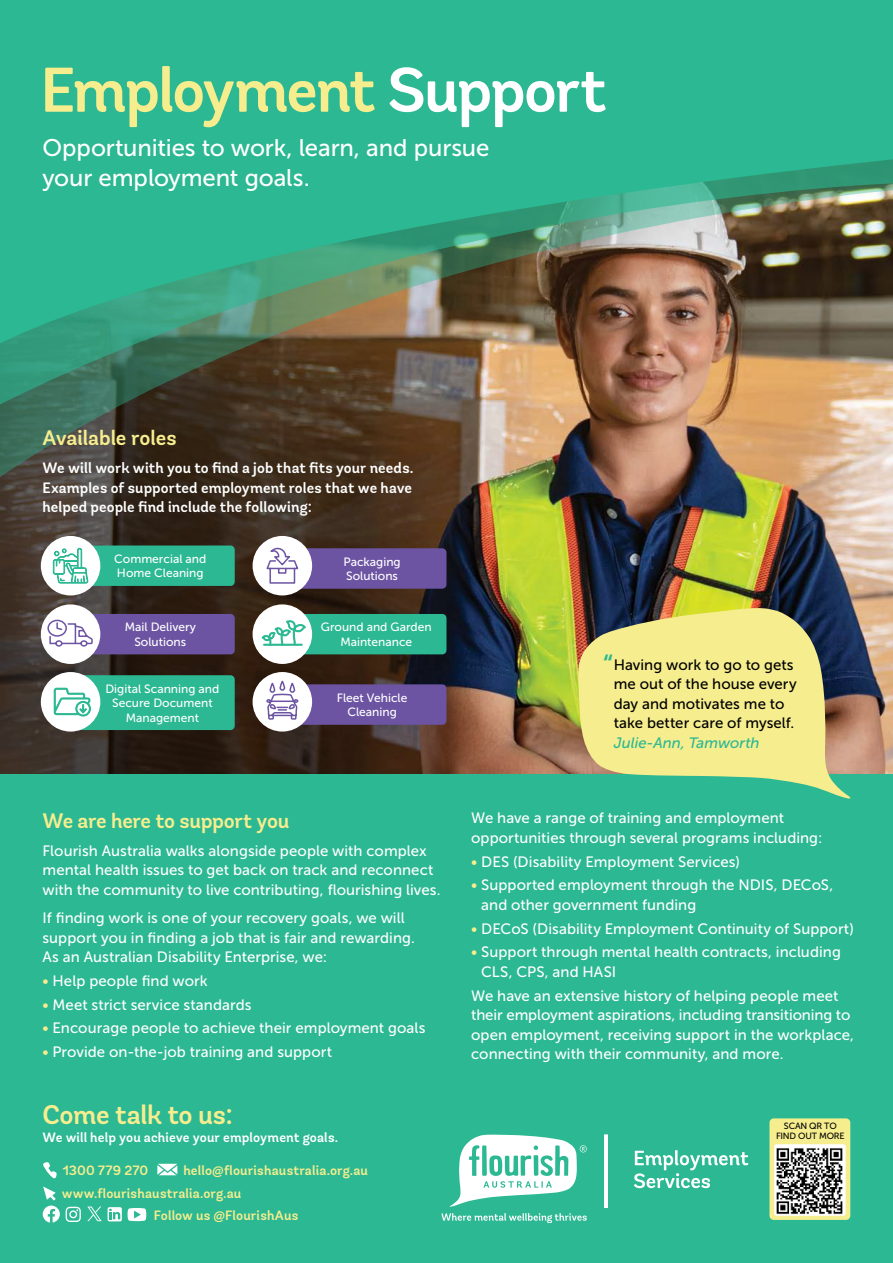
<style>
.page{position:relative;width:893px;height:1263px;background:#fff}
.page>*{position:absolute;margin:0;border:0;box-sizing:border-box;transform-origin:0 0}
.t1{font:600 63px "Andes Rounded";letter-spacing:-.035em;color:#f6ed8f}
.t2{font:600 27px "Andes Rounded";letter-spacing:-.015em;color:#f6ed8f}
.t3{font:24px/30px "Museo Sans 500";letter-spacing:-.005em;color:#fff}
.t4{font:600 21px "Andes Rounded";letter-spacing:-.015em;color:#f6ed8f}
.t5{font:15px/19.5px "Museo Sans 500";letter-spacing:.005em;color:#fff}
.t6{font:600 15px/19.5px "Andes Rounded";color:#fff;text-align:justify}
.t7{font:15px/19.5px "Museo Sans 500";letter-spacing:.005em;color:#000}
.t8{font:italic 15px "Museo Sans 500";color:#2bb892}
.t9{font:600 13.5px "Andes Rounded";letter-spacing:.01em;color:#f6ed8f}
.t10{font:600 13.5px "Andes Rounded";letter-spacing:.01em;color:#fff}
.t11{font:12px/14.4px "Museo Sans 500";color:#fff;text-align:center}
.t12{font:9px/9.8px "Museo Sans 500";letter-spacing:-.02em;color:#000;text-align:center}
.s1{color:#fff}
.s2{color:#f6ed8f}
.s3{font-size:30px;color:#2bb892}
</style>
<div class="page">
<img style="left:482px;top:486px;width:411px;height:289px">
<svg style="left:0;top:486px;width:482px;height:289px;background:#392c23"></svg>
<div style="left:0;top:775px;width:893px;height:488px;background:#2bb892"></div>
<img style="left:0;top:0;width:893px;height:486px">
<div style="left:41px;top:536px;width:59px;height:59px;background:#fff;border-radius:50%"></div>
<svg style="left:53px;top:545px;width:182px;height:44px"></svg>
<div style="left:253px;top:536px;width:59px;height:59px;background:#fff;border-radius:50%"></div>
<svg style="left:266px;top:544px;width:180px;height:45px"></svg>
<div style="left:41px;top:604px;width:59px;height:60px;background:#fff;border-radius:50%"></div>
<svg style="left:47px;top:612px;width:188px;height:42px"></svg>
<div style="left:253px;top:672px;width:59px;height:59px;background:#fff;border-radius:50%"></div>
<svg style="left:266px;top:681px;width:180px;height:44px"></svg>
<div style="left:253px;top:604px;width:59px;height:60px;background:#fff;border-radius:50%"></div>
<svg style="left:262px;top:614px;width:184px;height:41px"></svg>
<div style="left:263px;top:644px;width:39px;height:1px;border:1px solid #2bb892"></div>
<div style="left:41px;top:672px;width:59px;height:59px;background:#fff;border-radius:50%"></div>
<svg style="left:53px;top:675px;width:182px;height:55px"></svg>
<svg style="left:578px;top:608px;width:278px;height:191px;background:#c3ca84"></svg>
<svg style="left:441px;top:1134px;width:146px;height:89px"></svg>
<svg style="left:634px;top:1150px;width:115px;height:38px"></svg>
<hr style="left:605px;top:1134px;width:3px;height:73px;background:#fff">
<svg style="left:43px;top:1162px;width:14px;height:16px"></svg>
<svg style="left:157px;top:1164px;width:20px;height:11px"></svg>
<svg style="left:128px;top:1208px;width:18px;height:13px"></svg>
<svg style="left:43px;top:1186px;width:17px;height:36px"></svg>
<svg style="left:66px;top:1207px;width:15px;height:15px"></svg>
<svg style="left:108px;top:1207px;width:14px;height:14px"></svg>
<svg style="left:109px;top:1209px;width:11px;height:10px"></svg>
<svg style="left:87px;top:1206px;width:15px;height:15px"></svg>
<div style="left:769px;top:1118px;width:81px;height:102px;background:#f6ed8f;border-radius:4px"></div>
<img style="left:774px;top:1144px;width:71px;height:71px">
<h1 class="t1" style="left:40px;top:51px;width:568px">Employment <span class="s1">Support</span></h1>
<h3 class="t3" style="left:43px;top:133px;width:449px">Opportunities to work, learn, and pursue your employment goals.</h3>
<h3 class="t4" style="left:43px;top:425px;width:136px">Available roles</h3>
<p class="t6" style="left:43px;top:459px;width:373px">We will work with you to find a job that fits your needs.<br>Examples of supported employment roles that we have helped people find include the following:</p>
<p class="t11" style="left:114px;top:552px;width:94px;text-align:left">Commercial and<br>Home Cleaning</p>
<p class="t11" style="left:343px;top:554px;width:59px;text-align:left">Packaging<br>Solutions</p>
<p class="t11" style="left:125px;top:620px;width:73px">Mail Delivery<br>Solutions</p>
<p class="t11" style="left:105px;top:681px;width:116px">Digital Scanning and<br>Secure Document<br>Management</p>
<p class="t11" style="left:321px;top:620px;width:112px">Ground and Garden<br>Maintenance</p>
<p class="t11" style="left:337px;top:690px;width:72px">Fleet Vehicle<br>Cleaning</p>
<h3 class="t4" style="left:43px;top:808px;width:248px">We are here to support you</h3>
<p class="t5" style="left:43px;top:841px;width:400px">Flourish Australia walks alongside people with complex mental health issues to get back on track and reconnect with the community to live contributing, flourishing lives.</p>
<p class="t5" style="left:43px;top:908px;width:374px">If finding work is one of your recovery goals, we will support you in finding a job that is fair and rewarding.<br>As an Australian Disability Enterprise, we:</p>
<p class="t5" style="left:43px;top:971px;width:167px"><span class="s2">•</span> Help people find work</p>
<p class="t5" style="left:43px;top:995px;width:211px"><span class="s2">•</span> Meet strict service standards</p>
<p class="t5" style="left:43px;top:1018px;width:384px"><span class="s2">•</span> Encourage people to achieve their employment goals</p>
<p class="t5" style="left:43px;top:1042px;width:291px"><span class="s2">•</span> Provide on-the-job training and support</p>
<h2 class="t2" style="left:43px;top:1098px;width:192px">Come talk to us:</h2>
<p class="t10" style="left:43px;top:1129px;width:297px">We will help you achieve your employment goals.</p>
<p class="t9" style="left:63px;top:1162px;width:87px">1300 779 270</p>
<p class="t9" style="left:183px;top:1162px;width:186px">hello@flourishaustralia.org.au</p>
<p class="t9" style="left:62px;top:1184px;width:181px">www.flourishaustralia.org.au</p>
<p class="t9" style="left:154px;top:1207px;width:146px">Follow us @FlourishAus</p>
<p class="t7" style="left:614px;top:655px;width:184px;text-indent:-11px"><span class="s3">“</span>Having work to go to gets me out of the house every day and motivates me to take better care of myself.</p>
<p class="t8" style="left:614px;top:734px;width:147px">Julie-Ann, Tamworth</p>
<p class="t5" style="left:471px;top:808px;width:353px">We have a range of training and employment opportunities through several programs including:</p>
<p class="t5" style="left:471px;top:852px;width:270px"><span class="s2">•</span> DES (Disability Employment Services)</p>
<p class="t5" style="left:481px;top:875px;width:354px;text-indent:-10px"><span class="s2">•</span> Supported employment through the NDIS, DECoS, and other government funding</p>
<p class="t5" style="left:471px;top:919px;width:384px"><span class="s2">•</span> DECoS (Disability Employment Continuity of Support)</p>
<p class="t5" style="left:481px;top:942px;width:361px;text-indent:-10px"><span class="s2">•</span> Support through mental health contracts, including<br>CLS, CPS, and HASI</p>
<p class="t5" style="left:471px;top:986px;width:384px">We have an extensive history of helping people meet their employment aspirations, including transitioning to open employment, receiving support in the workplace, connecting with their community, and more.</p>
<p class="t12" style="left:776px;top:1121px;width:70px">SCAN QR TO<br>FIND OUT MORE</p>
</div>
